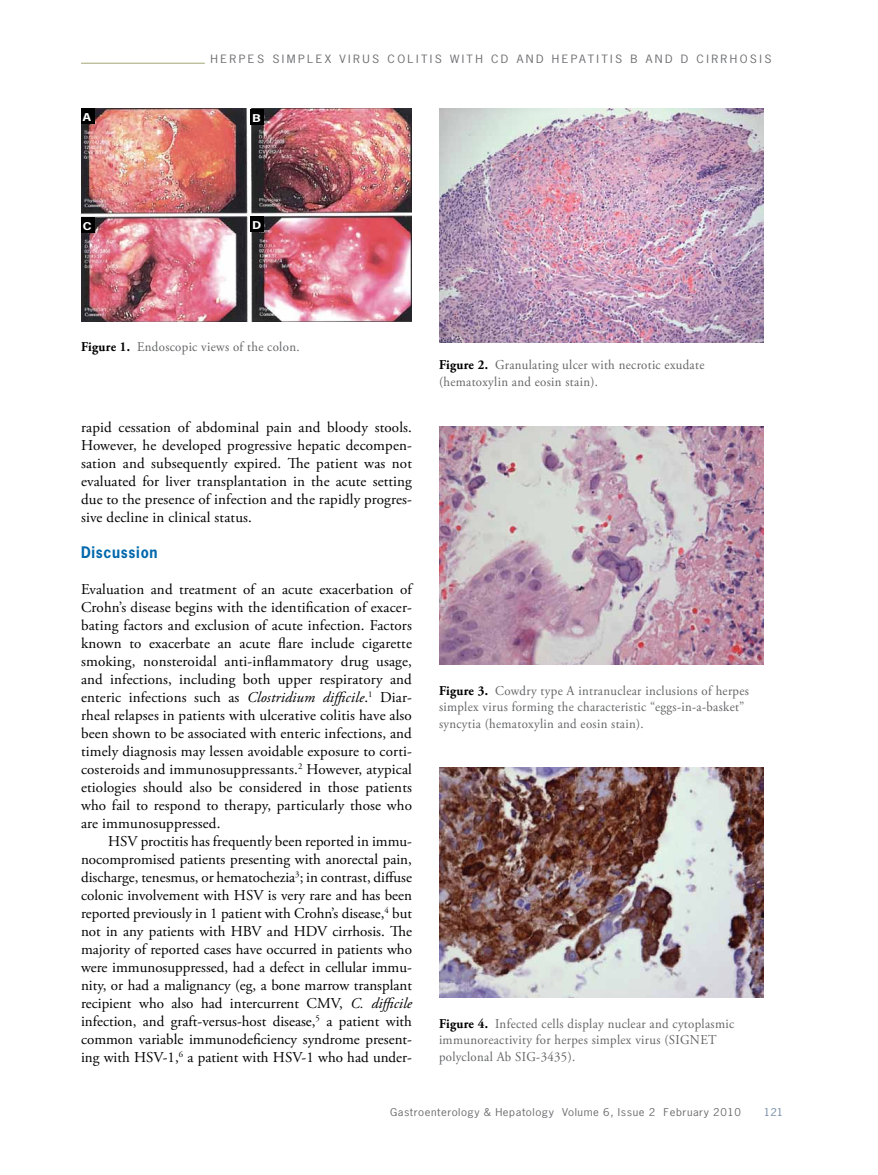
<style>
.page{position:relative;width:878px;height:1175px;background:#fff}
.page>*{position:absolute;margin:0;border:0;box-sizing:border-box;transform-origin:0 0}
.t1{font:15px/18px "Adobe Garamond Pro";letter-spacing:.01em;color:#000;text-align:justify}
.t2{font:700 15px "News Gothic Std";letter-spacing:.05em;color:#0068ac;scale:.95 1}
.t3{font:13.5px/16.5px "Adobe Garamond Pro";letter-spacing:.025em;color:#636466;scale:.95 1}
.t4{font:10.8px "News Gothic Std";letter-spacing:.2em;color:#6d6e71;scale:1.11 1}
.t5{font:10.2px "News Gothic Std";letter-spacing:.05em;color:#6d6e71;scale:1.11 1}
.t6{font:700 10.2px "News Gothic Std";color:#fff;scale:1.27 1}
.t7{font:10.2px "News Gothic Std";color:#738ba5;scale:1.11 1}
.s1{font-weight:700;color:#000}
.s2{font-style:italic}
</style>
<div class="page">
<hr style="left:81px;top:63px;width:124px;height:1px;background:#a5a876">
<img style="left:81px;top:108px;width:331px;height:213px">
<div style="left:250px;top:109px;width:14px;height:15px;background:#000"></div>
<div style="left:250px;top:216px;width:14px;height:16px;background:#000"></div>
<div style="left:81px;top:217px;width:13px;height:15px;background:#000"></div>
<div style="left:81px;top:108px;width:13px;height:16px;background:#000"></div>
<img style="left:439px;top:108px;width:324px;height:235px">
<img style="left:439px;top:427px;width:324px;height:237px">
<img style="left:439px;top:767px;width:324px;height:231px">
<p class="t6" style="left:83px;top:110px;width:8px">A</p>
<p class="t4" style="left:210px;top:52px;width:57px">HerpesSi</p>
<p class="t4" style="left:287px;top:52px;width:438px">mplex Vi rus Coli ti s Wi th CD and Hepati ti s B and D Ci rrh osi s</p>
<p class="t6" style="left:252px;top:111px;width:8px">B</p>
<p class="t6" style="left:83px;top:219px;width:8px">C</p>
<p class="t6" style="left:252px;top:218px;width:7px">D</p>
<p class="t3" style="left:81px;top:339px;width:231px"><span class="s1">Figure 1.</span> Endoscopic views of the colon.</p>
<p class="t1" style="left:81px;top:419px;width:332px">rapid cessation of abdominal pain and bloody stools.<br>However, he developed progressive hepatic decompen&shy;sation and subsequently expired. The patient was not evaluated for liver transplantation in the acute setting due to the presence of infection and the rapidly progres&shy;sive decline in clinical status.</p>
<p class="t2" style="left:81px;top:542px;width:82px">Discussion</p>
<p class="t1" style="left:81px;top:581px;width:332px">Evaluation and treatment of an acute exacerbation of Crohn’s disease begins with the identification of exacer&shy;bating factors and exclusion of acute infection. Factors known to exacerbate an acute flare include cigarette smoking, nonsteroidal anti-inflammatory drug usage, and infections, including both upper respiratory and enteric infections such as <span class="s2">Clostridium difficile</span>.<sup>1</sup> Diar&shy;rheal relapses in patients with ulcerative colitis have also been shown to be associated with enteric infections, and timely diagnosis may lessen avoidable exposure to corti&shy;costeroids and immunosuppressants.<sup>2</sup> However, atypical etiologies should also be considered in those patients who fail to respond to therapy, particularly those who are immunosuppressed.</p>
<p class="t1" style="left:81px;top:833px;width:332px;text-indent:27px">HSV proctitis has frequently been reported in immu&shy;nocompromised patients presenting with anorectal pain, discharge, tenesmus, or hematochezia<sup>3</sup>; in contrast, diffuse colonic involvement with HSV is very rare and has been reported previously in 1 patient with Crohn’s disease,<sup>4</sup> but not in any patients with HBV and HDV cirrhosis. The majority of reported cases have occurred in patients who were immunosuppressed, had a defect in cellular immu&shy;nity, or had a malignancy (eg, a bone marrow transplant recipient who also had intercurrent CMV, <span class="s2">C. difficile </span>infection, and graft-versus-host disease,<sup>5</sup> a patient with common variable immunodeficiency syndrome present&shy;ing with HSV-1,<sup>6</sup> a patient with HSV-1 who had under-</p>
<p class="t3" style="left:439px;top:357px;width:281px"><span class="s1">Figure 2.</span> Granulating ulcer with necrotic exudate (hematoxylin and eosin stain).</p>
<p class="t3" style="left:439px;top:682px;width:328px"><span class="s1">Figure 3.</span> Cowdry type A intranuclear inclusions of herpes simplex virus forming the characteristic “eggs-in-a-basket” syncytia (hematoxylin and eosin stain).</p>
<p class="t3" style="left:439px;top:1015px;width:312px"><span class="s1">Figure 4.</span> Infected cells display nuclear and cytoplasmic immunoreactivity for herpes simplex virus (SIGNET polyclonal Ab SIG-3435).</p>
<p class="t5" style="left:390px;top:1105px;width:317px">Gastroenterology &amp; Hepatology Volume 6, Issue 2 February 2010</p>
<p class="t7" style="left:764px;top:1105px;width:19px">121</p>
</div>
